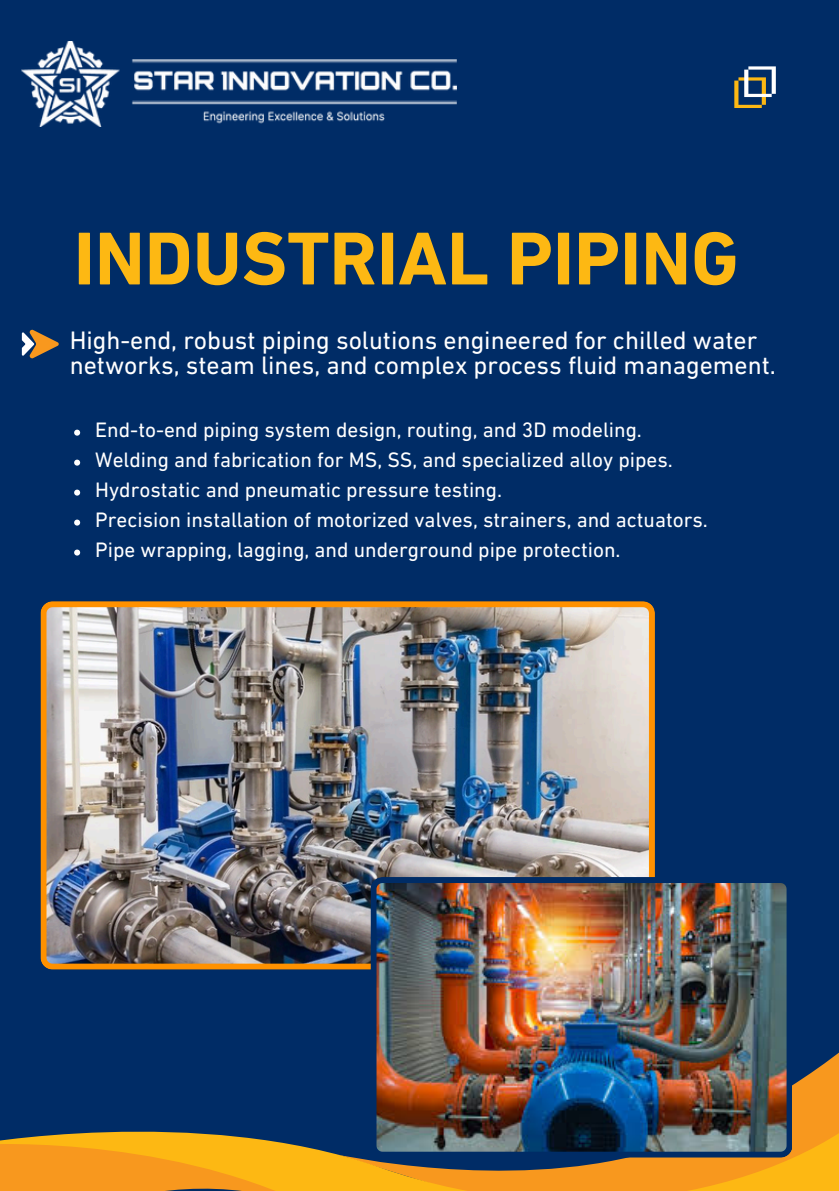
<style>
.page{position:relative;width:839px;height:1191px;background:#fff}
.page>*{position:absolute;margin:0;border:0;box-sizing:border-box;transform-origin:0 0}
.t1{font:700 76px "DIN Next LT Pro";color:#fdb813}
.t2{font:25.8px/25.4px "DIN Next LT Pro";color:#fff}
.t3{font:21.2px/30px "DIN Next LT Pro";color:#fff}
</style>
<div class="page">
<div style="left:0;top:0;width:838px;height:1190px;background:#002c66"></div>
<svg style="left:0;top:1053px;width:838px;height:138px"></svg>
<svg style="left:734px;top:66px;width:41px;height:42px"></svg>
<svg style="left:22px;top:329px;width:37px;height:30px"></svg>
<img style="left:40px;top:601px;width:615px;height:369px">
<img style="left:370px;top:877px;width:422px;height:280px">
<svg style="left:74px;top:430px;width:6px;height:6px"></svg>
<svg style="left:74px;top:460px;width:6px;height:6px"></svg>
<svg style="left:74px;top:490px;width:6px;height:6px"></svg>
<svg style="left:74px;top:520px;width:6px;height:6px"></svg>
<svg style="left:74px;top:550px;width:6px;height:6px"></svg>
<img style="left:22px;top:41px;width:435px;height:86px">
<h1 class="t1" style="left:74px;top:227px;width:666px">INDUSTRIAL PIPING</h1>
<p class="t2" style="left:70px;top:330px;width:707px">High-end, robust piping solutions engineered for chilled water networks, steam lines, and complex process fluid management.</p>
<p class="t3" style="left:95px;top:417px;width:614px">End-to-end piping system design, routing, and 3D modeling.<br>Welding and fabrication for MS, SS, and specialized alloy pipes.<br>Hydrostatic and pneumatic pressure testing.<br>Precision installation of motorized valves, strainers, and actuators.<br>Pipe wrapping, lagging, and underground pipe protection.</p>
</div>
